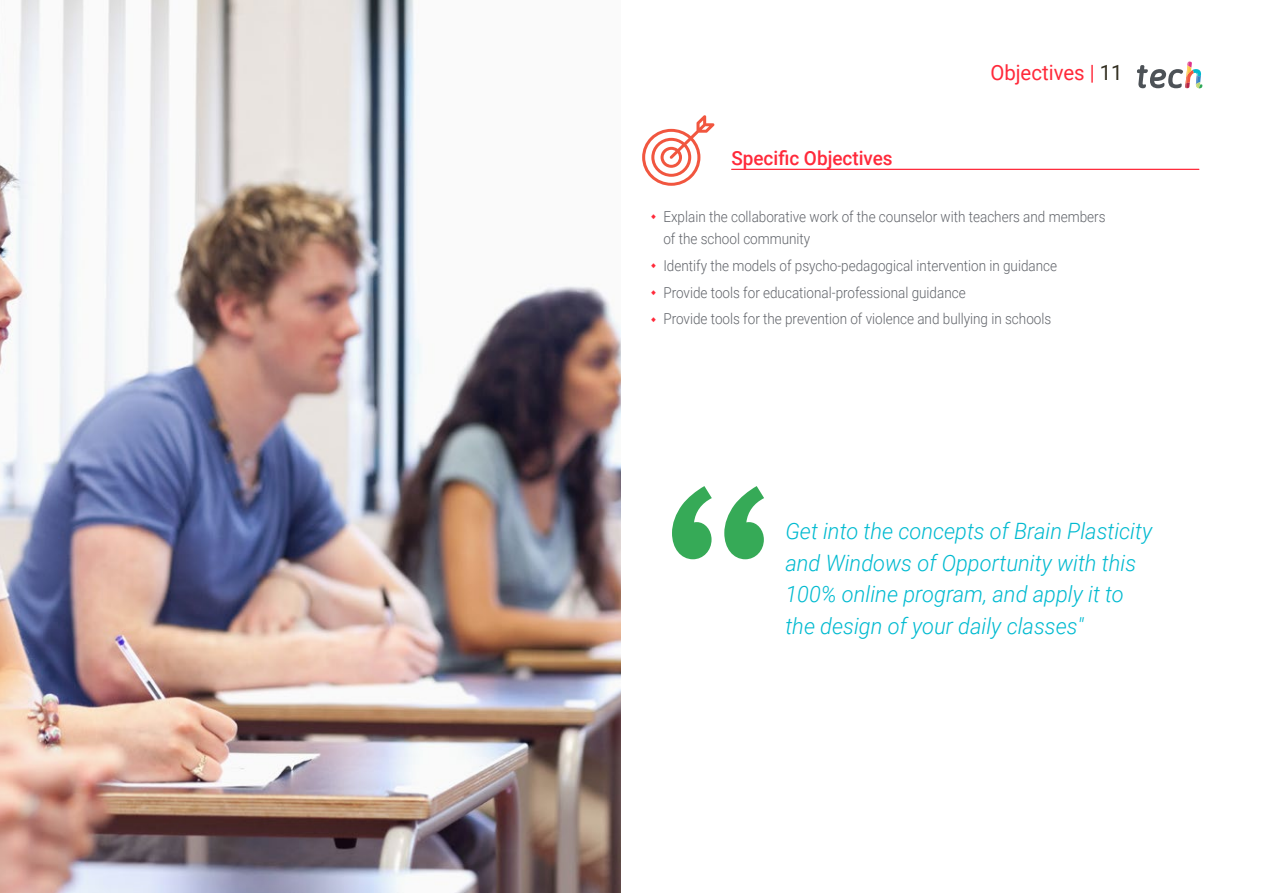
<style>
.page{position:relative;width:1263px;height:893px;background:#fff}
.page>*{position:absolute;margin:0;border:0;box-sizing:border-box;transform-origin:0 0}
.t1{font:italic 300 22.5px/31.5px "Roboto";color:#00bad0}
.t2{font:21px "Roboto";color:#ff293a}
.t3{font:500 19.5px "Roboto";color:#ff293a}
.t4{font:300 15px/26.7px "Roboto";color:#61646a;scale:.9 1}
.s1{color:#312e20}
</style>
<div class="page">
<img style="left:0;top:0;width:621px;height:893px">
<svg style="left:672px;top:486px;width:92px;height:73px"></svg>
<svg style="left:1137px;top:62px;width:65px;height:27px"></svg>
<hr style="left:731px;top:169px;width:468px;height:1px;background:#ff293a">
<svg style="left:642px;top:115px;width:72px;height:71px"></svg>
<h3 class="t3" style="left:731px;top:144px;width:163px">Specific Objectives</h3>
<h2 class="t2" style="left:990px;top:57px;width:134px">Objectives | <span class="s1">11</span></h2>
<p class="t4" style="left:663px;top:204px;width:493px;line-height:22.5px">Explain the collaborative work of the counselor with teachers and members of the school community</p>
<p class="t4" style="left:663px;top:252px;width:439px">Identify the models of psycho-pedagogical intervention in guidance<br>Provide tools for educational-professional guidance<br>Provide tools for the prevention of violence and bullying in schools</p>
<h1 class="t1" style="left:785px;top:514px;width:368px">Get into the concepts of Brain Plasticity and Windows of Opportunity with this 100% online program, and apply it to the design of your daily classes"</h1>
</div>
